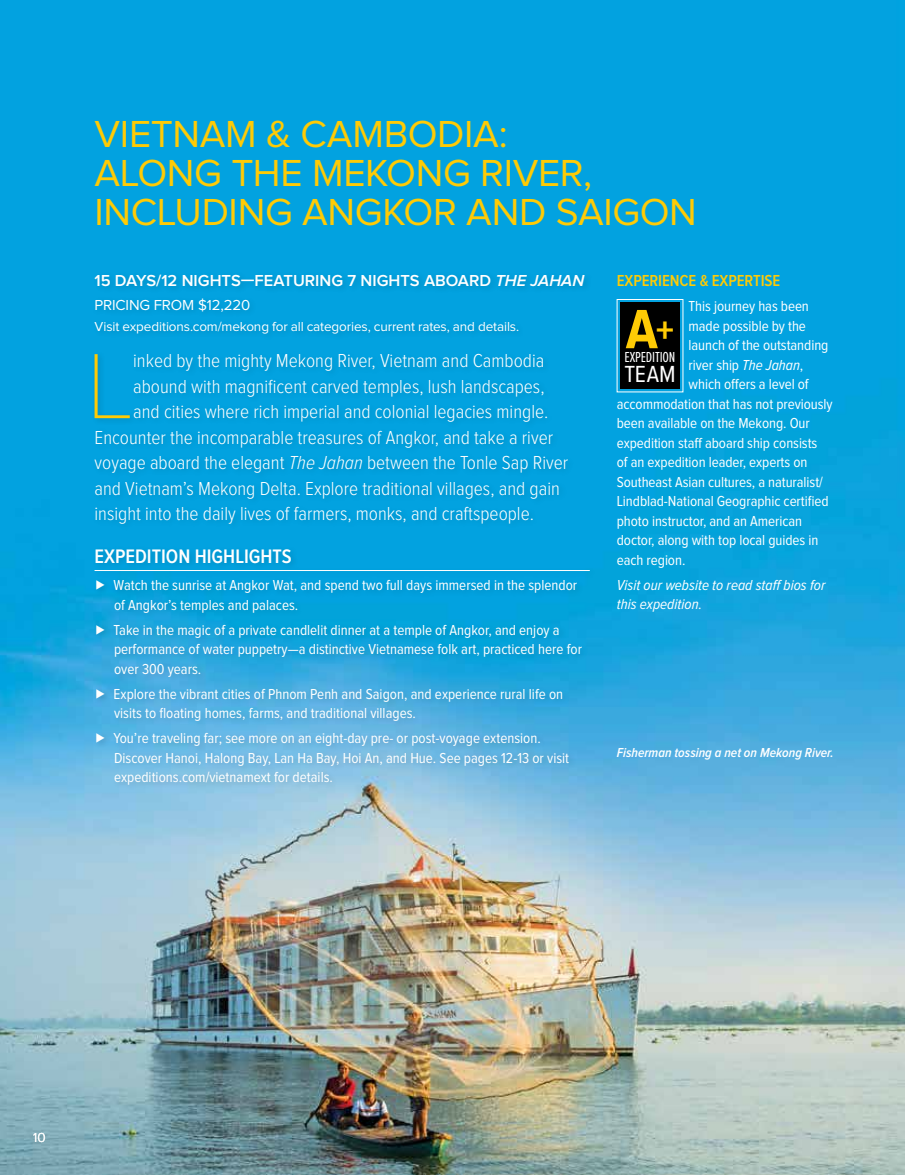
<style>
.page{position:relative;width:905px;height:1175px;background:#fff}
.page>*{position:absolute;margin:0;border:0;box-sizing:border-box;transform-origin:0 0}
.t1{font:100 96px "Proxima Nova";color:#ffcb05}
.t2{font:700 57.3px "Proxima Nova Cond";color:#ffcb05}
.t3{font:39px/39px "Proxima Nova";letter-spacing:-.01em;color:#ffcb05}
.t4{font:24.15px "Proxima Nova Cond";color:#fff}
.t5{font:600 20.25px "Proxima Nova Cond";color:#fff}
.t6{font:300 19.5px "Proxima Nova Cond";color:#fff}
.t7{font:600 16.5px "Proxima Nova";color:#fff}
.t8{font:600 16.5px "Proxima Nova Cond";letter-spacing:-.005em;color:#ffcb05}
.t9{font:15px/19.5px "Proxima Nova Cond";color:#fff}
.t10{font:italic 15px/19.5px "Proxima Nova Cond";color:#fff}
.t11{font:15px "Proxima Nova";letter-spacing:-.01em;color:#fff}
.t12{font:15px "Proxima Nova Ex Cn";letter-spacing:-.01em;color:#fff}
.t13{font:13.5px "Proxima Nova";letter-spacing:-.01em;color:#fff}
.t14{font:italic 600 13.5px "Proxima Nova Cond";color:#fff}
.t15{font:300 13.5px "Proxima Nova";color:#fff}
.s1{font-style:italic}
.s2{font-size:41.55px}
</style>
<div class="page">
<img style="left:0;top:0;width:904px;height:1174px">
<div style="left:91px;top:271px;width:506px;height:521px;background:#000;opacity:.15"></div>
<hr style="left:94px;top:570px;width:496px;height:1px;background:#fff">
<div style="left:620px;top:303px;width:60px;height:86px;background:#000"></div>
<h3 class="t3" style="left:94px;top:115px;width:604px">VIETNAM &amp; CAMBODIA:<br>ALONG THE MEKONG RIVER,<br>INCLUDING ANGKOR AND SAIGON</h3>
<p class="t7" style="left:94px;top:271px;width:491px">15 DAYS/12 NIGHTS—FEATURING 7 NIGHTS ABOARD <span class="s1">THE JAHAN</span></p>
<p class="t11" style="left:94px;top:296px;width:157px">PRICING FROM $12,220</p>
<p class="t13" style="left:94px;top:319px;width:426px">Visit expeditions.com/mekong for all categories, current rates, and details.</p>
<h1 class="t1" style="left:88px;top:333px;width:47px">L</h1>
<h3 class="t6" style="left:133px;top:350px;width:412px">inked by the mighty Mekong River, Vietnam and Cambodia</h3>
<h3 class="t6" style="left:133px;top:375px;width:413px">abound with magnificent carved temples, lush landscapes,</h3>
<h3 class="t6" style="left:133px;top:401px;width:416px">and cities where rich imperial and colonial legacies mingle.</h3>
<h3 class="t6" style="left:94px;top:426px;width:460px">Encounter the incomparable treasures of Angkor, and take a river</h3>
<h3 class="t6" style="left:94px;top:452px;width:475px">voyage aboard the elegant <span class="s1">The Jahan</span> between the Tonle Sap River</h3>
<h3 class="t6" style="left:94px;top:477px;width:467px">and Vietnam’s Mekong Delta. Explore traditional villages, and gain</h3>
<h3 class="t6" style="left:94px;top:503px;width:441px">insight into the daily lives of farmers, monks, and craftspeople.</h3>
<h3 class="t5" style="left:94px;top:545px;width:199px">EXPEDITION HIGHLIGHTS</h3>
<p class="t9" style="left:114px;top:576px;width:465px;text-indent:-19px">▶ Watch the sunrise at Angkor Wat, and spend two full days immersed in the splendor of Angkor’s temples and palaces.</p>
<p class="t9" style="left:114px;top:620px;width:469px;text-indent:-19px">▶ Take in the magic of a private candlelit dinner at a temple of Angkor, and enjoy a performance of water puppetry—a distinctive Vietnamese folk art, practiced here for over 300 years.</p>
<p class="t9" style="left:114px;top:684px;width:450px;text-indent:-19px">▶ Explore the vibrant cities of Phnom Penh and Saigon, and experience rural life on visits to floating homes, farms, and traditional villages.</p>
<p class="t9" style="left:114px;top:729px;width:456px;text-indent:-20px">▶ You’re traveling far; see more on an eight-day pre- or post-voyage extension.<br>Discover Hanoi, Halong Bay, Lan Ha Bay, Hoi An, and Hue. See pages 12-13 or visit expeditions.com/vietnamext for details.</p>
<p class="t8" style="left:616px;top:271px;width:165px">EXPERIENCE &amp; EXPERTISE</p>
<p class="t9" style="left:688px;top:297px;width:122px">This journey has been</p>
<p class="t9" style="left:688px;top:316px;width:119px">made possible by the</p>
<p class="t9" style="left:688px;top:336px;width:141px">launch of the outstanding</p>
<p class="t9" style="left:688px;top:355px;width:116px">river ship <span class="s1">The Jahan</span>,</p>
<p class="t9" style="left:688px;top:375px;width:122px">which offers a level of</p>
<p class="t9" style="left:617px;top:394px;width:217px">accommodation that has not previously</p>
<p class="t9" style="left:617px;top:414px;width:194px">been available on the Mekong. Our</p>
<p class="t9" style="left:617px;top:433px;width:202px">expedition staff aboard ship consists</p>
<p class="t9" style="left:617px;top:453px;width:192px">of an expedition leader, experts on</p>
<p class="t9" style="left:617px;top:472px;width:207px">Southeast Asian cultures, a naturalist/</p>
<p class="t9" style="left:617px;top:492px;width:213px">Lindblad-National Geographic certified</p>
<p class="t9" style="left:617px;top:511px;width:187px">photo instructor, and an American</p>
<p class="t9" style="left:617px;top:531px;width:203px">doctor, along with top local guides in</p>
<p class="t9" style="left:617px;top:550px;width:70px">each region.</p>
<p class="t10" style="left:617px;top:575px;width:210px">Visit our website to read staff bios for this expedition.</p>
<h2 class="t2" style="left:625px;top:297px;width:50px">A<span class="s2">+</span></h2>
<p class="t12" style="left:624px;top:349px;width:52px">EXPEDITION</p>
<h3 class="t4" style="left:624px;top:360px;width:53px">TEAM</h3>
<p class="t14" style="left:616px;top:745px;width:218px">Fisherman tossing a net on Mekong River.</p>
<p class="t15" style="left:33px;top:1129px;width:14px">10</p>
</div>
